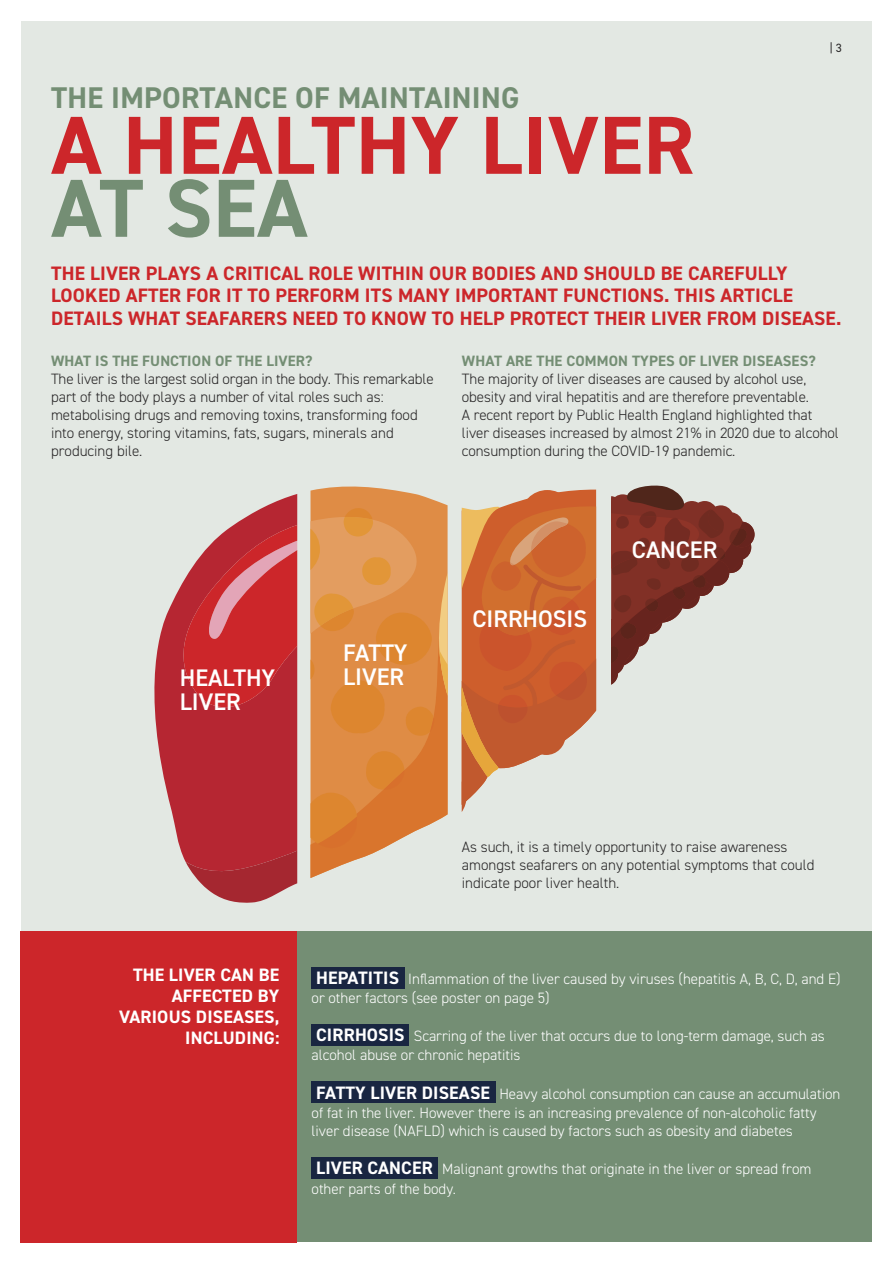
<style>
.page{position:relative;width:893px;height:1263px;background:#fff}
.page>*{position:absolute;margin:0;border:0;box-sizing:border-box;transform-origin:0 0}
.t1{font:700 82.5px "DIN2014";letter-spacing:.01em;color:#cc262a}
.t2{font:700 82.5px "DIN2014";color:#748e74}
.t3{font:700 30px "DIN2014";letter-spacing:.01em;color:#748e74}
.t4{font:600 24px "DIN2014";color:#fff}
.t5{font:700 19.5px/22.5px "DIN2014";letter-spacing:.01em;color:#cc262a}
.t6{font:700 18px/21px "DIN2014";letter-spacing:.01em;color:#fff;text-align:right}
.t7{font:300 15px/18px "DIN2014";letter-spacing:-.005em;color:#272526}
.t8{font:300 15px/19.2px "DIN2014";color:#fff}
.t9{font:700 15px "DIN2014";letter-spacing:.01em;color:#748e74}
.t10{font:12px "DIN2014";color:#272526}
.s1{font-weight:700;font-size:18px}
</style>
<div class="page">
<div style="left:21px;top:21px;width:851px;height:1221px;background:#e3e8e3"></div>
<div style="left:21px;top:932px;width:851px;height:310px;background:#748e74"></div>
<div style="left:21px;top:932px;width:276px;height:311px;background:#cc262a"></div>
<div style="left:312px;top:967px;width:93px;height:21px;background:#192641"></div>
<div style="left:312px;top:1024px;width:97px;height:22px;background:#192641"></div>
<div style="left:312px;top:1081px;width:184px;height:22px;background:#192641"></div>
<div style="left:312px;top:1158px;width:126px;height:21px;background:#192641"></div>
<svg style="left:611px;top:485px;width:143px;height:200px"></svg>
<svg style="left:154px;top:494px;width:143px;height:367px;fill:#b62632"></svg>
<svg style="left:185px;top:851px;width:112px;height:52px"></svg>
<svg style="left:310px;top:486px;width:138px;height:22px;fill:#df8c45"></svg>
<svg style="left:310px;top:508px;width:138px;height:370px;background:#de924f"></svg>
<svg style="left:462px;top:489px;width:134px;height:323px"></svg>
<svg style="left:172px;top:525px;width:125px;height:198px;background:#c73f46"></svg>
<p class="t3" style="left:51px;top:87px;width:470px">THE IMPORTANCE OF MAINTAINING</p>
<p class="t1" style="left:51px;top:117px;width:644px">A HEALTHY LIVER</p>
<p class="t2" style="left:51px;top:180px;width:257px">AT SEA</p>
<p class="t10" style="left:830px;top:41px;width:14px">| 3</p>
<p class="t5" style="left:51px;top:264px;width:792px">THE LIVER PLAYS A CRITICAL ROLE WITHIN OUR BODIES AND SHOULD BE CAREFULLY<br>LOOKED AFTER FOR IT TO PERFORM ITS MANY IMPORTANT FUNCTIONS. THIS ARTICLE<br>DETAILS WHAT SEAFARERS NEED TO KNOW TO HELP PROTECT THEIR LIVER FROM DISEASE.</p>
<p class="t9" style="left:51px;top:355px;width:263px">WHAT IS THE FUNCTION OF THE LIVER?</p>
<p class="t7" style="left:51px;top:371px;width:384px">The liver is the largest solid organ in the body. This remarkable part of the body plays a number of vital roles such as: metabolising drugs and removing toxins, transforming food into energy, storing vitamins, fats, sugars, minerals and producing bile.</p>
<p class="t9" style="left:462px;top:355px;width:355px">WHAT ARE THE COMMON TYPES OF LIVER DISEASES?</p>
<p class="t7" style="left:462px;top:371px;width:379px">The majority of liver diseases are caused by alcohol use, obesity and viral hepatitis and are therefore preventable.<br>A recent report by Public Health England highlighted that liver diseases increased by almost 21% in 2020 due to alcohol consumption during the COVID-19 pandemic.</p>
<p class="t4" style="left:180px;top:669px;width:97px">HEALTHY</p>
<p class="t4" style="left:180px;top:693px;width:63px">LIVER</p>
<p class="t4" style="left:343px;top:644px;width:66px">FATTY</p>
<p class="t4" style="left:343px;top:668px;width:63px">LIVER</p>
<p class="t4" style="left:472px;top:610px;width:116px">CIRRHOSIS</p>
<p class="t4" style="left:632px;top:542px;width:87px">CANCER</p>
<p class="t7" style="left:462px;top:839px;width:354px">As such, it is a timely opportunity to raise awareness amongst seafarers on any potential symptoms that could indicate poor liver health.</p>
<p class="t6" style="left:119px;top:966px;width:162px">THE LIVER CAN BE<br>AFFECTED BY<br>VARIOUS DISEASES,<br>INCLUDING:</p>
<p class="t8" style="left:312px;top:970px;width:531px;text-indent:5px"><span class="s1">HEPATITIS</span> Inflammation of the liver caused by viruses (hepatitis A, B, C, D, and E) or other factors (see poster on page 5)</p>
<p class="t8" style="left:312px;top:1028px;width:515px;text-indent:5px"><span class="s1">CIRRHOSIS</span> Scarring of the liver that occurs due to long-term damage, such as alcohol abuse or chronic hepatitis</p>
<p class="t8" style="left:312px;top:1086px;width:530px;line-height:18.6px;text-indent:5px"><span class="s1">FATTY LIVER DISEASE</span> Heavy alcohol consumption can cause an accumulation of fat in the liver. However there is an increasing prevalence of non-alcoholic fatty liver disease (NAFLD) which is caused by factors such as obesity and diabetes</p>
<p class="t8" style="left:312px;top:1161px;width:501px;text-indent:5px"><span class="s1">LIVER CANCER</span> Malignant growths that originate in the liver or spread from other parts of the body.</p>
</div>
